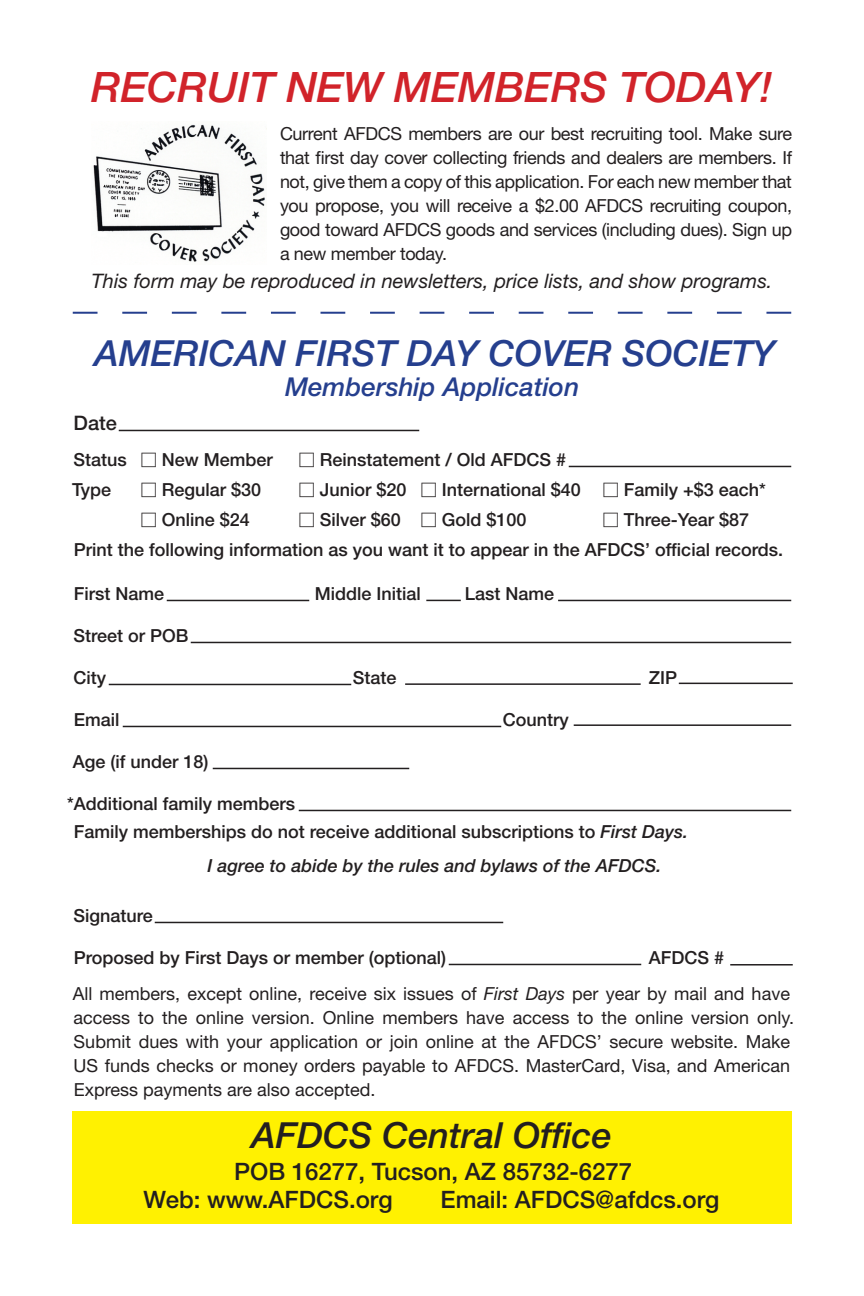
<style>
.page{position:relative;width:864px;height:1296px;background:#fff}
.page>*{position:absolute;margin:0;border:0;box-sizing:border-box;transform-origin:0 0}
.t1{font:italic 500 42px "Helvetica Neue LT Std";color:#d1232a}
.t2{font:italic 500 36px "Helvetica Neue LT Std";color:#253f8e}
.t3{font:italic 500 36px "Helvetica Neue LT Std";color:#231f20}
.t4{font:italic 500 26px "Helvetica Neue LT Std";color:#253f8e}
.t5{font:500 24px "Helvetica Neue LT Std";color:#231f20}
.t6{font:italic 20px "Helvetica Neue LT Std";color:#231f20}
.t7{font:500 20px "Helvetica Neue LT Std";color:#231f20}
.t8{font:18px/24px "Helvetica Neue LT Std";color:#231f20}
.t9{font:500 18px "Helvetica Neue LT Std";color:#231f20}
.t10{font:italic 500 18px "Helvetica Neue LT Std";color:#231f20}
.s1{font-family:"Universal Std Newswith Comm Pi";font-weight:400}
.s2{font-style:italic}
</style>
<div class="page">
<img style="left:93px;top:124px;width:172px;height:138px">
<div style="left:72px;top:1111px;width:720px;height:113px;background:#fff101"></div>
<svg style="left:73px;top:312px;width:718px;height:2px"></svg>
<hr style="left:119px;top:430px;width:300px;height:1px;background:#231f20">
<hr style="left:569px;top:466px;width:222px;height:1px;background:#231f20">
<hr style="left:167px;top:600px;width:142px;height:1px;background:#231f20">
<hr style="left:191px;top:642px;width:600px;height:1px;background:#231f20">
<hr style="left:109px;top:684px;width:242px;height:1px;background:#231f20">
<hr style="left:123px;top:726px;width:378px;height:1px;background:#231f20">
<hr style="left:213px;top:768px;width:196px;height:1px;background:#231f20">
<hr style="left:299px;top:810px;width:492px;height:1px;background:#231f20">
<hr style="left:155px;top:922px;width:348px;height:1px;background:#231f20">
<hr style="left:449px;top:964px;width:192px;height:1px;background:#231f20">
<hr style="left:426px;top:600px;width:35px;height:1px;background:#231f20">
<hr style="left:679px;top:683px;width:114px;height:1px;background:#231f20">
<hr style="left:574px;top:724px;width:217px;height:2px;background:#231f20">
<hr style="left:730px;top:964px;width:63px;height:2px;background:#231f20">
<hr style="left:405px;top:683px;width:236px;height:2px;background:#231f20">
<hr style="left:558px;top:600px;width:233px;height:1px;background:#231f20">
<p class="t1" style="left:91px;top:62px;width:683px">RECRUIT NEW MEMBERS TODAY!</p>
<p class="t8" style="left:280px;top:121px;width:514px;text-align:justify">Current AFDCS members are our best recruiting tool. Make sure that first day cover collecting friends and dealers are members. If not, give them a copy of this application. For each new member that you propose, you will receive a $2.00 AFDCS recruiting coupon, good toward AFDCS goods and services (including dues). Sign up a new member today.</p>
<p class="t6" style="left:91px;top:269px;width:683px">This form may be reproduced in newsletters, price lists, and show programs.</p>
<p class="t2" style="left:94px;top:332px;width:683px">AMERICAN FIRST DAY COVER SOCIETY</p>
<p class="t4" style="left:285px;top:371px;width:296px">Membership Application</p>
<p class="t7" style="left:74px;top:411px;width:45px">Date</p>
<p class="t9" style="left:73px;top:449px;width:201px">Status <span class="s1">□</span> New Member</p>
<p class="t9" style="left:299px;top:449px;width:269px"><span class="s1">□</span> Reinstatement / Old AFDCS #</p>
<p class="t9" style="left:72px;top:479px;width:41px">Type</p>
<p class="t9" style="left:141px;top:479px;width:122px"><span class="s1">□</span> Regular $30</p>
<p class="t9" style="left:299px;top:479px;width:469px"><span class="s1">□</span> Junior $20 <span class="s1">□</span> International $40 <span class="s1">□</span> Family +$3 each*</p>
<p class="t9" style="left:141px;top:509px;width:111px"><span class="s1">□</span> Online $24</p>
<p class="t9" style="left:299px;top:509px;width:229px"><span class="s1">□</span> Silver $60 <span class="s1">□</span> Gold $100</p>
<p class="t9" style="left:603px;top:509px;width:148px"><span class="s1">□</span> Three-Year $87</p>
<p class="t9" style="left:74px;top:539px;width:711px">Print the following information as you want it to appear in the AFDCS’ official records.</p>
<p class="t9" style="left:74px;top:583px;width:92px">First Name</p>
<p class="t9" style="left:315px;top:583px;width:108px">Middle Initial</p>
<p class="t9" style="left:465px;top:583px;width:91px">Last Name</p>
<p class="t9" style="left:73px;top:625px;width:117px">Street or POB</p>
<p class="t9" style="left:73px;top:667px;width:34px">City</p>
<p class="t9" style="left:353px;top:667px;width:45px">State</p>
<p class="t9" style="left:649px;top:667px;width:30px">ZIP</p>
<p class="t9" style="left:74px;top:709px;width:47px">Email</p>
<p class="t9" style="left:503px;top:709px;width:68px">Country</p>
<p class="t9" style="left:73px;top:751px;width:137px">Age (if under 18)</p>
<p class="t9" style="left:67px;top:793px;width:230px">*Additional family members</p>
<p class="t9" style="left:74px;top:821px;width:616px">Family memberships do not receive additional subscriptions to <span class="s2">First Days.</span></p>
<p class="t10" style="left:208px;top:855px;width:456px">I agree to abide by the rules and bylaws of the AFDCS.</p>
<p class="t9" style="left:73px;top:905px;width:81px">Signature</p>
<p class="t9" style="left:74px;top:947px;width:374px">Proposed by First Days or member (optional)</p>
<p class="t9" style="left:649px;top:947px;width:77px">AFDCS #</p>
<p class="t8" style="left:73px;top:981px;width:723px">All members, except online, receive six issues of <span class="s2">First Days</span> per year by mail and have access to the online version. Online members have access to the online version only.<br>Submit dues with your application or join online at the AFDCS’ secure website. Make US funds checks or money orders payable to AFDCS. MasterCard, Visa, and American Express payments are also accepted.</p>
<p class="t3" style="left:251px;top:1114px;width:362px">AFDCS Central Office</p>
<p class="t5" style="left:234px;top:1157px;width:400px">POB 16277, Tucson, AZ 85732-6277</p>
<p class="t5" style="left:144px;top:1185px;width:250px">Web: www.AFDCS.org</p>
<p class="t5" style="left:441px;top:1185px;width:280px">Email: AFDCS@afdcs.org</p>
</div>
